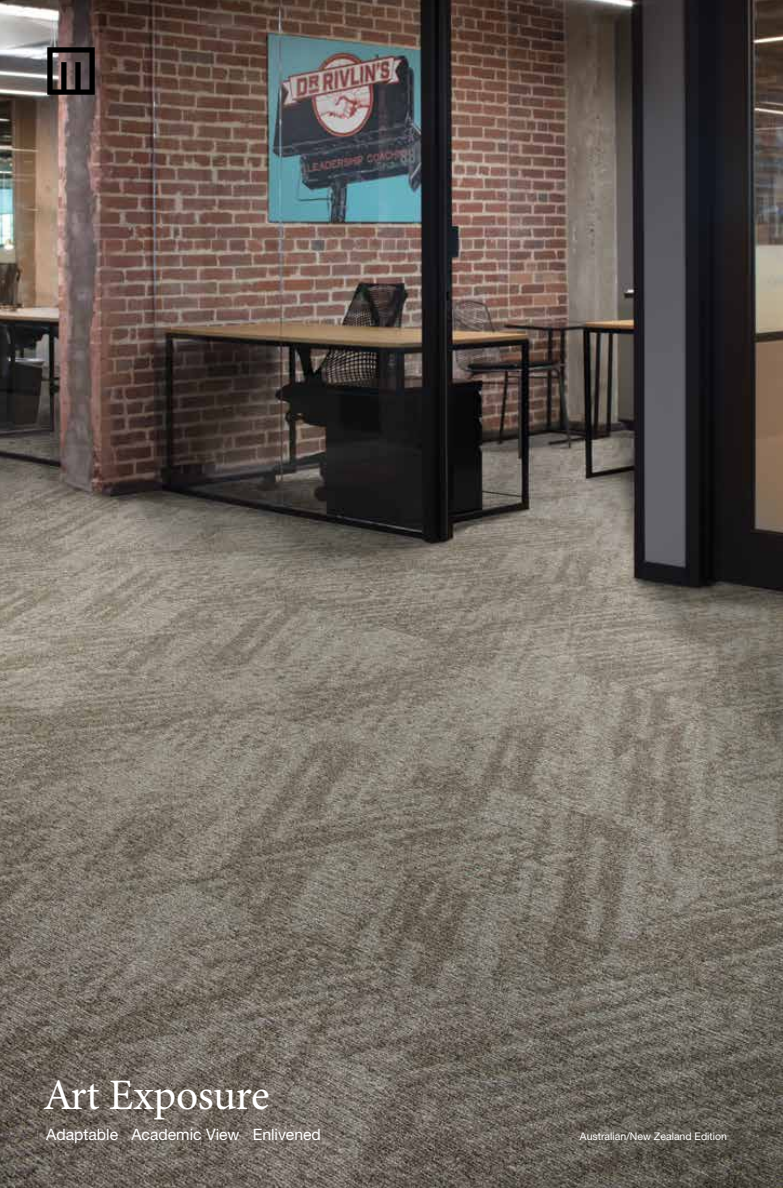
<style>
.page{position:relative;width:783px;height:1188px;background:#fff}
.page>*{position:absolute;margin:0;border:0;box-sizing:border-box;transform-origin:0 0}
.t1{font:43.5px "Minion Pro";letter-spacing:-.01em;color:#fff}
.t2{font:15.75px "Helvetica Neue LT Std";color:#fff}
.t3{font:10.5px "Helvetica Neue LT Std";color:#fff}
</style>
<div class="page">
<img style="left:0;top:0;width:783px;height:1188px">
<svg style="left:47px;top:47px;width:48px;height:48px;background:#393131"></svg>
<h1 class="t1" style="left:43px;top:1066px;width:228px">Art Exposure</h1>
<p class="t2" style="left:46px;top:1125px;width:276px">Adaptable Academic View Enlivened</p>
<p class="t3" style="left:580px;top:1130px;width:149px">Australian/New Zealand Edition</p>
</div>
